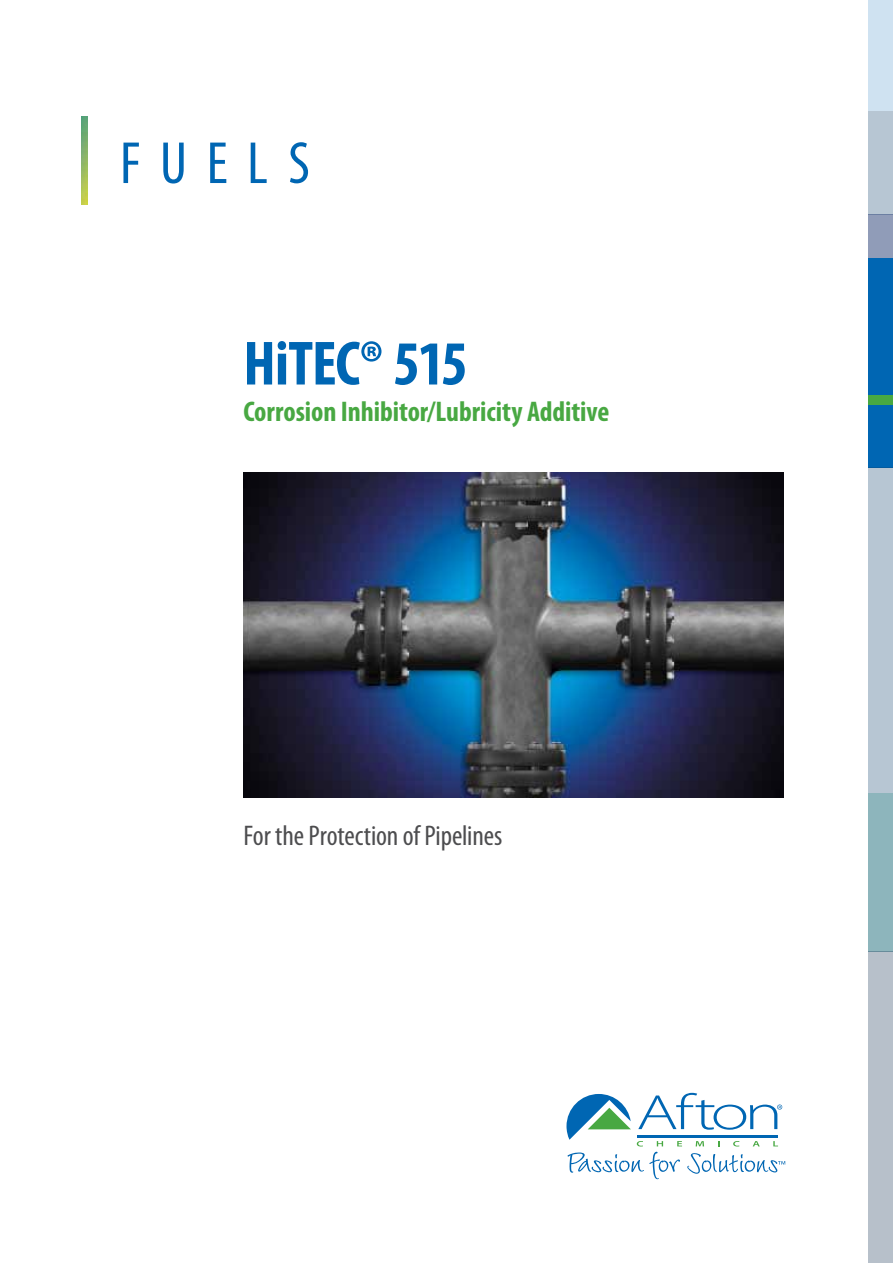
<style>
.page{position:relative;width:893px;height:1263px;background:#fff}
.page>*{position:absolute;margin:0;border:0;box-sizing:border-box;transform-origin:0 0}
.t1{font:700 condensed 63px "Myriad Pro";letter-spacing:-.02em;color:#0066b3}
.t2{font:condensed 60px "Myriad Pro";letter-spacing:.32em;color:#0066b3}
.t3{font:700 condensed 28.5px "Myriad Pro";color:#48a842}
.t4{font:condensed 28.5px "Myriad Pro";letter-spacing:-.005em;color:#4d4d4f}
</style>
<div class="page">
<div style="left:868px;top:0;width:25px;height:111px;background:#cfe2f1"></div>
<div style="left:868px;top:111px;width:25px;height:103px;background:#b7c6d3"></div>
<div style="left:868px;top:214px;width:25px;height:44px;background:#909cb8"></div>
<div style="left:868px;top:258px;width:25px;height:210px;background:#0066b3"></div>
<div style="left:868px;top:395px;width:25px;height:10px;background:#48a842"></div>
<div style="left:868px;top:468px;width:25px;height:325px;background:#b7c6d3"></div>
<div style="left:868px;top:793px;width:25px;height:158px;background:#8db5bc"></div>
<div style="left:868px;top:951px;width:25px;height:312px;background:#b7c0ca"></div>
<img style="left:81px;top:117px;width:6px;height:87px">
<img style="left:243px;top:472px;width:540px;height:326px">
<hr style="left:637px;top:1135px;width:140px;height:2px;background:#0066b3">
<svg style="left:637px;top:1141px;width:6px;height:5px"></svg>
<svg style="left:657px;top:1141px;width:6px;height:5px"></svg>
<svg style="left:677px;top:1141px;width:5px;height:5px"></svg>
<svg style="left:696px;top:1141px;width:8px;height:5px"></svg>
<svg style="left:733px;top:1141px;width:6px;height:5px"></svg>
<svg style="left:753px;top:1141px;width:7px;height:5px"></svg>
<svg style="left:773px;top:1141px;width:5px;height:5px"></svg>
<svg style="left:566px;top:1094px;width:65px;height:46px"></svg>
<svg style="left:638px;top:1093px;width:144px;height:37px"></svg>
<svg style="left:568px;top:1152px;width:112px;height:27px"></svg>
<svg style="left:687px;top:1153px;width:98px;height:21px"></svg>
<h2 class="t2" style="left:120px;top:127px;width:192px">fuels</h2>
<h1 class="t1" style="left:243px;top:324px;width:226px">HiTEC® 515</h1>
<p class="t3" style="left:243px;top:393px;width:368px">Corrosion Inhibitor/Lubricity Additive</p>
<p class="t4" style="left:243px;top:818px;width:260px">For the Protection of Pipelines</p>
</div>
